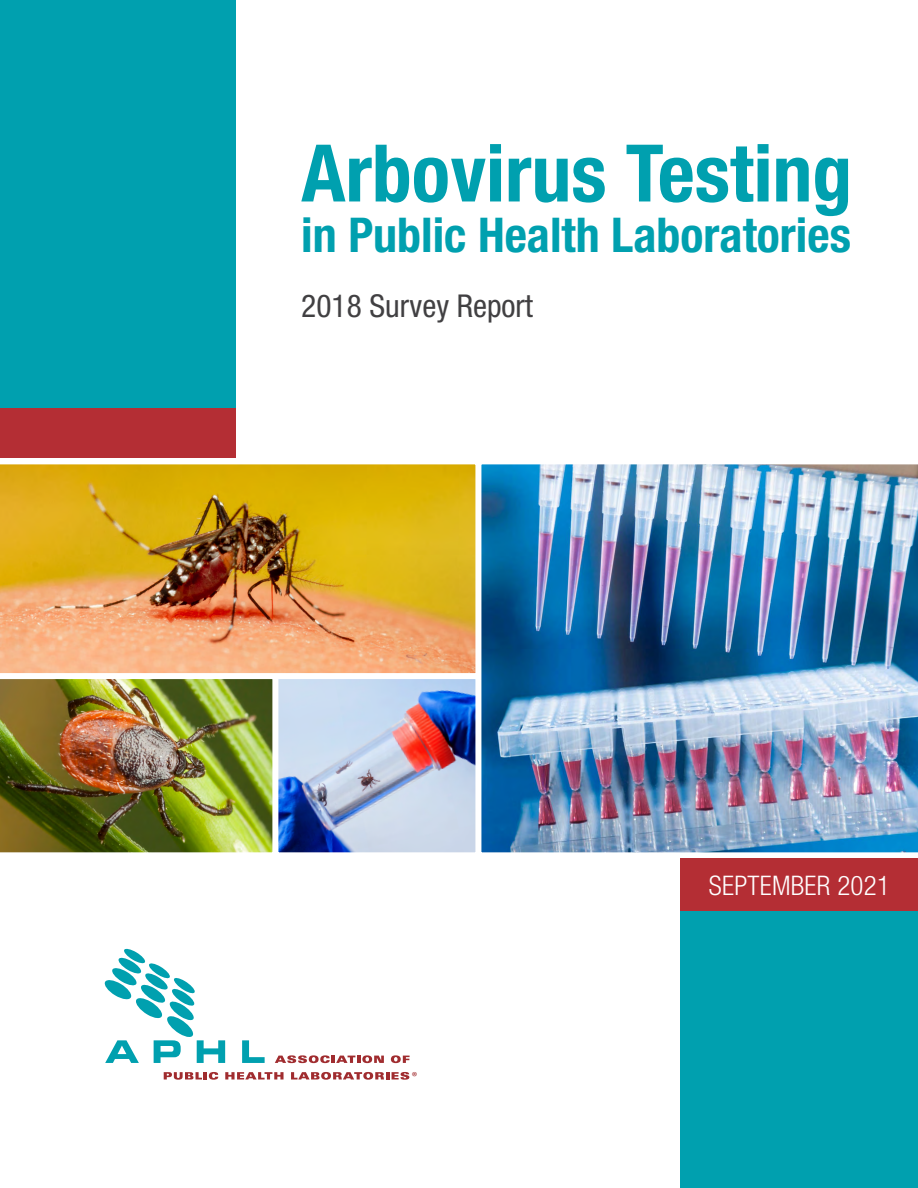
<style>
.page{position:relative;width:918px;height:1188px;background:#fff}
.page>*{position:absolute;margin:0;border:0;box-sizing:border-box;transform-origin:0 0}
.t1{font:700 condensed 79.5px "Helvetica Neue LT Std";color:#00a0af}
.t2{font:700 condensed 48px "Helvetica Neue LT Std";color:#00a0af}
.Subtitle{font:condensed 31.5px "Helvetica Neue LT Std";color:#414042}
.t3{font:300 condensed 27px "Helvetica Neue LT Std";letter-spacing:.01em;color:#fff}
.t4{font:13.2px "Myriad Pro";color:#a02c2f}
</style>
<div class="page">
<div style="left:0;top:0;width:235px;height:408px;background:#00a0af"></div>
<svg style="left:164px;top:1072px;width:54px;height:8px"></svg>
<svg style="left:225px;top:1072px;width:59px;height:8px"></svg>
<svg style="left:291px;top:1072px;width:118px;height:8px"></svg>
<svg style="left:275px;top:1055px;width:109px;height:8px"></svg>
<svg style="left:391px;top:1055px;width:19px;height:8px"></svg>
<svg style="left:242px;top:1040px;width:23px;height:23px"></svg>
<svg style="left:105px;top:949px;width:120px;height:114px"></svg>
<img style="left:481px;top:464px;width:437px;height:389px">
<div style="left:0;top:408px;width:235px;height:50px;background:#b42e34"></div>
<img style="left:0;top:679px;width:273px;height:174px">
<div style="left:681px;top:908px;width:237px;height:280px;background:#00a0af"></div>
<img style="left:0;top:464px;width:476px;height:210px">
<img style="left:278px;top:679px;width:198px;height:174px">
<div style="left:681px;top:858px;width:237px;height:53px;background:#b42e34"></div>
<p class="t1" style="left:301px;top:125px;width:552px">Arbovirus Testing</p>
<p class="t2" style="left:301px;top:206px;width:551px">in Public Health Laboratories</p>
<p class="Subtitle" style="left:301px;top:288px;width:233px">2018 Survey Report</p>
<p class="t4" style="left:412px;top:1068px;width:7px">®</p>
<p class="t3" style="left:709px;top:869px;width:183px">SEPTEMBER 2021</p>
</div>
